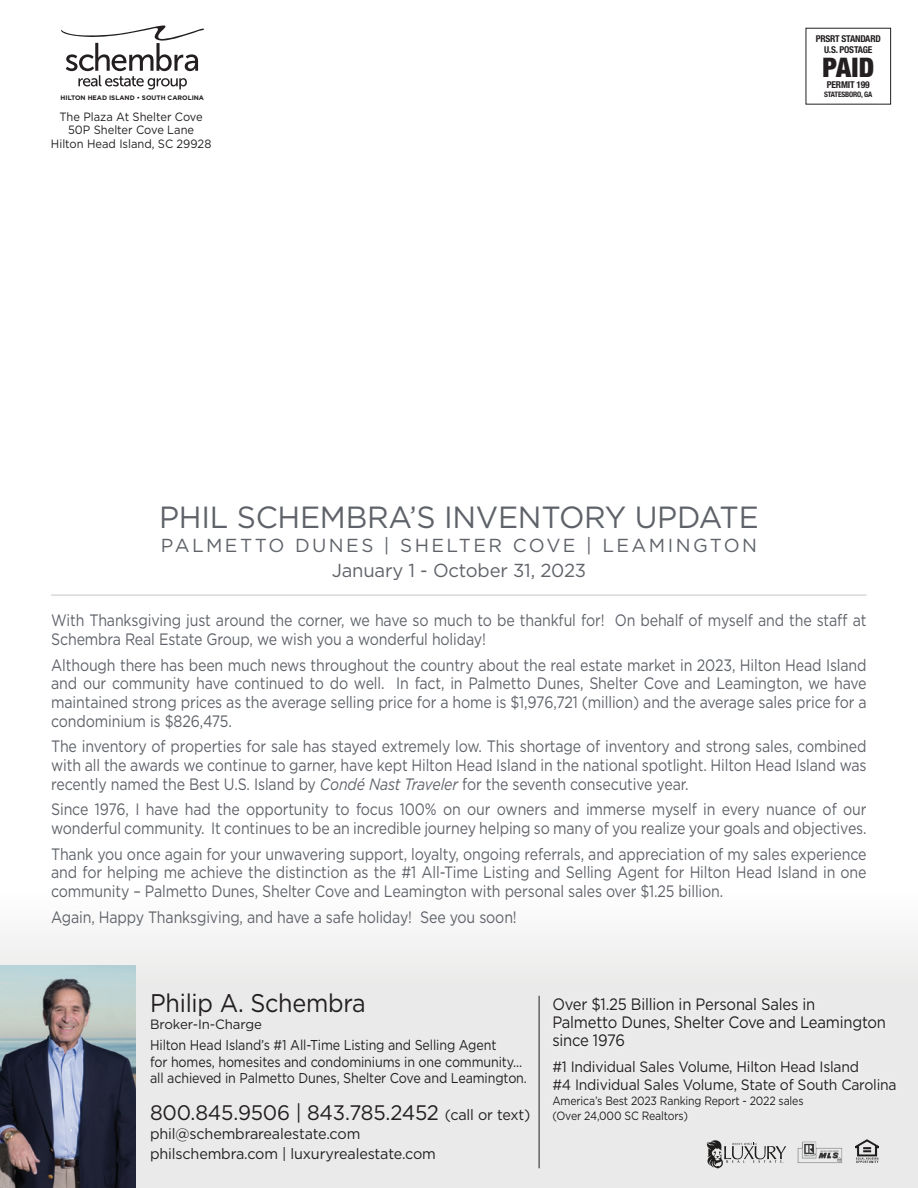
<style>
.page{position:relative;width:918px;height:1188px;background:#fff}
.page>*{position:absolute;margin:0;border:0;box-sizing:border-box;transform-origin:0 0}
.t1{font:30.6px "Gotham";letter-spacing:-.01em;color:#5f6369}
.t2{font:900 condensed 27px "Helvetica Neue LT Std";color:#231f20}
.t3{font:25.5px "Gotham";letter-spacing:-.01em;color:#231f20;scale:.92 1}
.t4{font:21px "Gotham";letter-spacing:-.01em;color:#231f20;scale:.96 1}
.t5{font:18.9px/25.5px "Gotham";letter-spacing:.115em;color:#5f6369;text-align:center}
.t6{font:16.5px/18.8px "Gotham";letter-spacing:-.01em;color:#5f6369;text-align:justify;scale:.86 1}
.t7{font:16.5px/18px "Gotham";letter-spacing:-.015em;color:#231f20;scale:.9 1}
.t8{font:15px/18px "Gotham";letter-spacing:-.015em;color:#231f20;scale:.93 1}
.t9{font:15px/20.4px "Gotham";letter-spacing:-.015em;color:#231f20;scale:.96 1}
.t10{font:14.25px/16.5px "Gotham";letter-spacing:-.01em;color:#231f20;scale:.88 1}
.t11{font:13.5px "Gotham";letter-spacing:-.01em;color:#231f20}
.t12{font:12px/13.5px "Gotham";letter-spacing:-.015em;color:#231f20;text-align:center;scale:.93 1}
.t13{font:12px/15px "Gotham";letter-spacing:-.015em;color:#231f20;scale:.88 1}
.t14{font:700 condensed 9.45px/11.4px "Helvetica Neue LT Std";letter-spacing:-.02em;color:#231f20;text-align:center}
.t15{font:700 condensed 7.5px "Helvetica Neue LT Std";letter-spacing:-.02em;color:#231f20}
.t16{font:700 6.45px "Gotham";color:#231f20}
.s1{font-style:italic}
.s2{font-size:15px}
</style>
<div class="page">
<div style="left:0;top:892px;width:918px;height:296px;background:linear-gradient(to right,#f0f1f0,#eeeeed)"></div>
<svg style="left:61px;top:25px;width:143px;height:65px"></svg>
<hr style="left:51px;top:594px;width:816px;height:2px;background:#d8d9d7">
<img style="left:798px;top:1134px;width:44px;height:29px">
<img style="left:855px;top:1139px;width:23px;height:24px">
<svg style="left:707px;top:1140px;width:79px;height:28px;background:#bbb"></svg>
<hr style="left:539px;top:996px;width:1px;height:172px;background:#231f20">
<div style="left:547px;top:992px;width:354px;height:134px;background:#eaebea"></div>
<img style="left:0;top:966px;width:135px;height:222px">
<p class="t16" style="left:61px;top:94px;width:145px">HILTON HEAD ISLAND • SOUTH CAROLINA</p>
<p class="t12" style="left:51px;top:109px;width:174px">The Plaza At Shelter Cove<br>50P Shelter Cove Lane<br>Hilton Head Island, SC 29928</p>
<p class="t14" style="left:816px;top:33px;width:67px">PRSRT STANDARD<br>U.S. POSTAGE</p>
<h2 class="t2" style="left:822px;top:51px;width:53px">PAID</h2>
<p class="t14" style="left:827px;top:79px;width:44px">PERMIT 199</p>
<p class="t15" style="left:824px;top:90px;width:50px">STATESBORO, GA</p>
<h1 class="t1" style="left:159px;top:498px;width:601px">PHIL SCHEMBRA’S INVENTORY UPDATE</h1>
<p class="t5" style="left:161px;top:532px;width:598px">PALMETTO DUNES | SHELTER COVE | LEAMINGTON<br>January 1 - October 31, 2023</p>
<p class="t6" style="left:51px;top:611px;width:950px">With Thanksgiving just around the corner, we have so much to be thankful for! On behalf of myself and the staff at<br>Schembra Real Estate Group, we wish you a wonderful holiday!</p>
<p class="t6" style="left:51px;top:655px;width:950px">Although there has been much news throughout the country about the real estate market in 2023, Hilton Head Island and our community have continued to do well. In fact, in Palmetto Dunes, Shelter Cove and Leamington, we have maintained strong prices as the average selling price for a home is $1,976,721 (million) and the average sales price for a condominium is $826,475.</p>
<p class="t6" style="left:51px;top:737px;width:950px">The inventory of properties for sale has stayed extremely low. This shortage of inventory and strong sales, combined with all the awards we continue to garner, have kept Hilton Head Island in the national spotlight. Hilton Head Island was recently named the Best U.S. Island by <span class="s1">Condé Nast Traveler</span> for the seventh consecutive year.</p>
<p class="t6" style="left:51px;top:800px;width:950px">Since 1976, I have had the opportunity to focus 100% on our owners and immerse myself in every nuance of our wonderful community. It continues to be an incredible journey helping so many of you realize your goals and objectives.</p>
<p class="t6" style="left:51px;top:844px;width:950px">Thank you once again for your unwavering support, loyalty, ongoing referrals, and appreciation of my sales experience and for helping me achieve the distinction as the #1 All-Time Listing and Selling Agent for Hilton Head Island in one community – Palmetto Dunes, Shelter Cove and Leamington with personal sales over $1.25 billion.</p>
<p class="t6" style="left:51px;top:907px;width:543px">Again, Happy Thanksgiving, and have a safe holiday! See you soon!</p>
<h3 class="t3" style="left:150px;top:986px;width:236px">Philip A. Schembra</h3>
<p class="t11" style="left:150px;top:1016px;width:113px">Broker-In-Charge</p>
<p class="t10" style="left:150px;top:1037px;width:430px">Hilton Head Island’s #1 All-Time Listing and Selling Agent<br>for homes, homesites and condominiums in one community... all achieved in Palmetto Dunes, Shelter Cove and Leamington.</p>
<p class="t4" style="left:150px;top:1099px;width:398px">800.845.9506 | 843.785.2452 <span class="s2">(call or text)</span></p>
<p class="t9" style="left:150px;top:1123px;width:299px">phil@schembrarealestate.com philschembra.com | luxuryrealestate.com</p>
<p class="t7" style="left:552px;top:995px;width:372px">Over $1.25 Billion in Personal Sales in<br>Palmetto Dunes, Shelter Cove and Leamington since 1976</p>
<p class="t8" style="left:552px;top:1057px;width:372px">#1 Individual Sales Volume, Hilton Head Island<br>#4 Individual Sales Volume, State of South Carolina</p>
<p class="t13" style="left:552px;top:1093px;width:287px">America’s Best 2023 Ranking Report - 2022 sales (Over 24,000 SC Realtors)</p>
</div>
